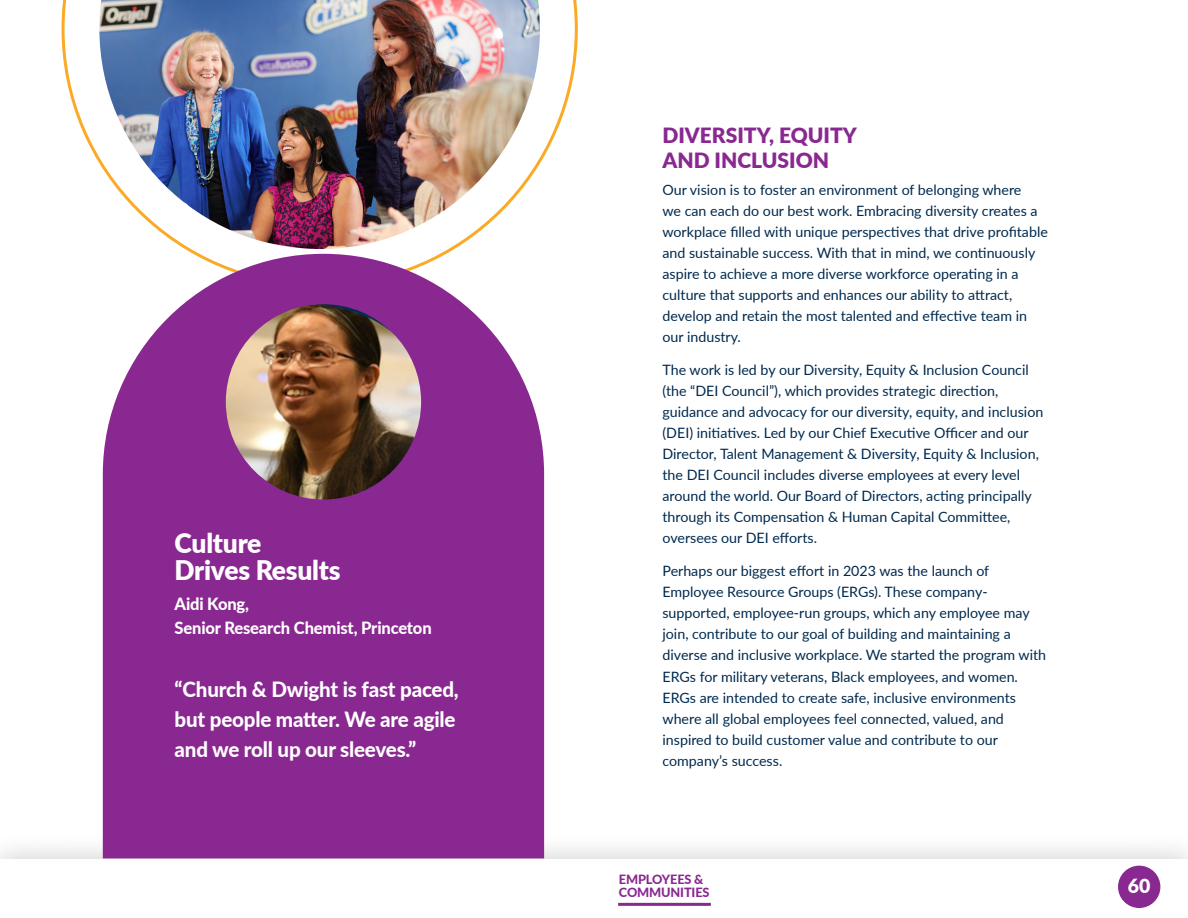
<style>
.page{position:relative;width:1188px;height:918px;background:#fff}
.page>*{position:absolute;margin:0;border:0;box-sizing:border-box;transform-origin:0 0}
.t1{font:900 27px/27px "Lato";letter-spacing:-.01em;color:#fff}
.t2{font:800 21px/30px "Lato";letter-spacing:-.01em;color:#fff}
.t3{font:900 21px/25.5px "Lato";color:#892890}
.t4{font:900 19.5px "Lato";color:#fff}
.t5{font:800 16.8px/24px "Lato";letter-spacing:-.01em;color:#fff}
.t6{font:14.25px/21px "Lato";color:#002a4e}
.t7{font:800 12.75px/12.8px "Lato";letter-spacing:-.01em;color:#892890}
</style>
<div class="page">
<div style="left:0;top:831px;width:1188px;height:87px;background:#000;opacity:.15"></div>
<div style="left:0;top:859px;width:1188px;height:59px;background:#fff"></div>
<div style="left:1118px;top:866px;width:42px;height:42px;background:#892890;border-radius:50%"></div>
<hr style="left:618px;top:903px;width:93px;height:3px;background:#892890">
<svg style="left:62px;top:0;width:516px;height:254px"></svg>
<svg style="left:103px;top:254px;width:441px;height:604px;background:#933b99"></svg>
<img style="left:99px;top:0;width:441px;height:249px">
<img style="left:226px;top:304px;width:195px;height:196px;border-radius:98px">
<h1 class="t1" style="left:175px;top:528px;width:168px">Culture<br>Drives Results</h1>
<p class="t5" style="left:175px;top:591px;width:259px">Aidi Kong,<br>Senior Research Chemist, Princeton</p>
<h2 class="t2" style="left:175px;top:674px;width:286px">“Church &amp; Dwight is fast paced, but people matter. We are agile and we roll up our sleeves.”</h2>
<h2 class="t3" style="left:662px;top:122px;width:196px">DIVERSITY, EQUITY<br>AND INCLUSION</h2>
<p class="t6" style="left:662px;top:179px;width:387px">Our vision is to foster an environment of belonging where<br>we can each do our best work. Embracing diversity creates a workplace filled with unique perspectives that drive profitable and sustainable success. With that in mind, we continuously aspire to achieve a more diverse workforce operating in a culture that supports and enhances our ability to attract, develop and retain the most talented and effective team in our industry.</p>
<p class="t6" style="left:662px;top:359px;width:382px">The work is led by our Diversity, Equity &amp; Inclusion Council (the “DEI Council”), which provides strategic direction, guidance and advocacy for our diversity, equity, and inclusion (DEI) initiatives. Led by our Chief Executive Officer and our Director, Talent Management &amp; Diversity, Equity &amp; Inclusion, the DEI Council includes diverse employees at every level around the world. Our Board of Directors, acting principally through its Compensation &amp; Human Capital Committee, oversees our DEI efforts.</p>
<p class="t6" style="left:662px;top:560px;width:385px">Perhaps our biggest effort in 2023 was the launch of Employee Resource Groups (ERGs). These company&shy;supported, employee-run groups, which any employee may join, contribute to our goal of building and maintaining a diverse and inclusive workplace. We started the program with ERGs for military veterans, Black employees, and women.<br>ERGs are intended to create safe, inclusive environments where all global employees feel connected, valued, and inspired to build customer value and contribute to our company’s success.</p>
<p class="t7" style="left:619px;top:873px;width:92px">EMPLOYEES &amp;<br>COMMUNITIES</p>
<h3 class="t4" style="left:1128px;top:871px;width:24px">60</h3>
</div>
